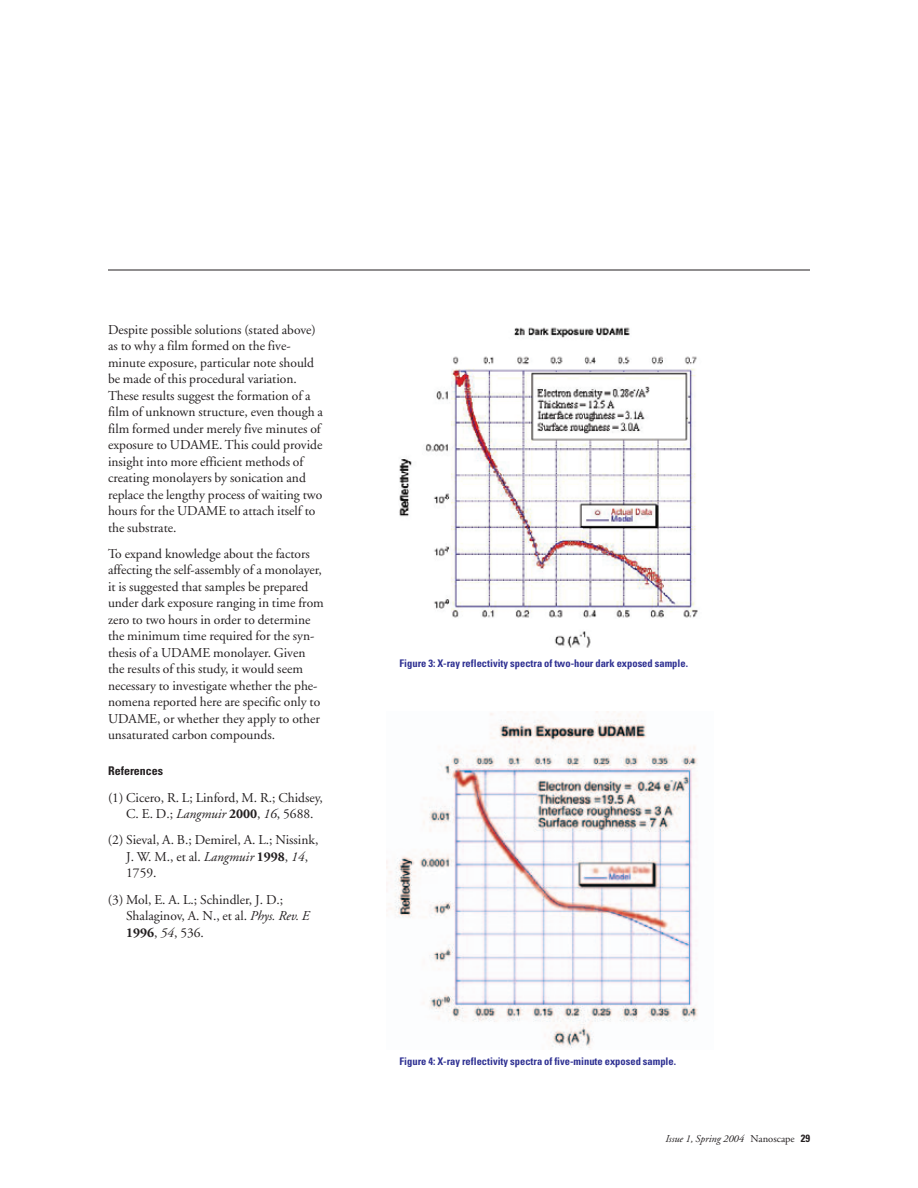
<style>
.page{position:relative;width:918px;height:1188px;background:#fff}
.page>*{position:absolute;margin:0;border:0;box-sizing:border-box;transform-origin:0 0}
.t1{font:13.5px/16.5px "Adobe Garamond";color:#231f20}
.t2{font:700 condensed 12px "Univers";color:#231f20}
.t3{font:700 condensed 10.5px "Univers";color:#2e3092}
.t4{font:italic 10.5px "Adobe Garamond";color:#231f20}
.s1{font-style:italic}
.s2{font-weight:700}
.s3{font-style:normal}
.s4{font-family:"Univers";font-weight:700;font-style:normal;font-stretch:condensed}
</style>
<div class="page">
<hr style="left:108px;top:270px;width:702px;height:1px;background:#231f20">
<img style="left:386px;top:712px;width:312px;height:336px">
<img style="left:399px;top:327px;width:299px;height:321px">
<p class="t1" style="left:108px;top:322px;width:217px">Despite possible solutions (stated above) as to why a film formed on the five&shy;minute exposure, particular note should be made of this procedural variation.<br>These results suggest the formation of a film of unknown structure, even though a film formed under merely five minutes of exposure to UDAME. This could provide insight into more efficient methods of creating monolayers by sonication and replace the lengthy process of waiting two hours for the UDAME to attach itself to the substrate.</p>
<p class="t1" style="left:108px;top:547px;width:217px">To expand knowledge about the factors affecting the self-assembly of a monolayer, it is suggested that samples be prepared under dark exposure ranging in time from zero to two hours in order to determine the minimum time required for the syn&shy;thesis of a UDAME monolayer. Given the results of this study, it would seem necessary to investigate whether the phe&shy;nomena reported here are specific only to UDAME, or whether they apply to other unsaturated carbon compounds.</p>
<p class="t2" style="left:108px;top:767px;width:57px">References</p>
<p class="t1" style="left:126px;top:790px;width:198px;text-indent:-18px">(1) Cicero, R. L; Linford, M. R.; Chidsey,<br>C. E. D.; <span class="s1">Langmuir</span> <span class="s2">2000</span>, <span class="s1">16</span>, 5688.</p>
<p class="t1" style="left:126px;top:833px;width:194px;text-indent:-18px">(2) Sieval, A. B.; Demirel, A. L.; Nissink,<br>J. W. M., et al. <span class="s1">Langmuir</span> <span class="s2">1998</span>, <span class="s1">14</span>,<br>1759.</p>
<p class="t1" style="left:126px;top:892px;width:185px;text-indent:-18px">(3) Mol, E. A. L.; Schindler, J. D.;<br>Shalaginov, A. N., et al. <span class="s1">Phys. Rev. E<br></span><span class="s2">1996</span>, <span class="s1">54</span>, 536.</p>
<p class="t3" style="left:400px;top:660px;width:290px">Figure 3: X-ray reflectivity spectra of two-hour dark exposed sample.</p>
<p class="t3" style="left:400px;top:1058px;width:278px">Figure 4: X-ray reflectivity spectra of five-minute exposed sample.</p>
<p class="t4" style="left:666px;top:1134px;width:146px">Issue 1, Spring 2004 <span class="s3">Nanoscape</span> <span class="s4">29</span></p>
</div>
